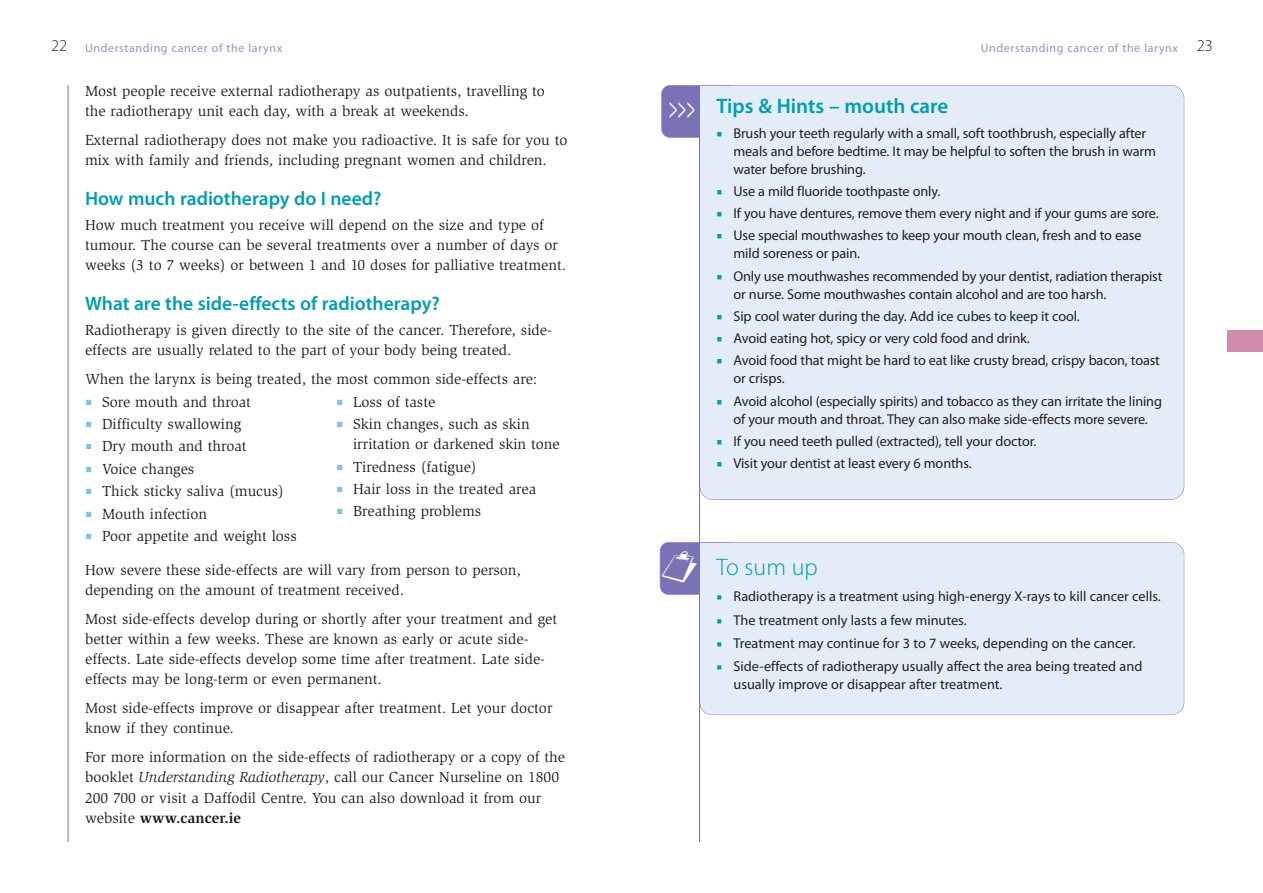
<style>
.page{position:relative;width:1263px;height:893px;background:#fff}
.page>*{position:absolute;margin:0;border:0;box-sizing:border-box;transform-origin:0 0}
.t1{font:300 24px "Myriad Pro";color:#009dad}
.t2{font:600 21px "Myriad Pro";color:#009dad}
.t3{font:600 19.5px "Myriad Pro";color:#009dad}
.t4{font:300 16.5px "Myriad Pro";color:#231f20}
.t5{font:15px/20.2px "Slimbach Std";color:#231f20}
.t6{font:14.25px/18px "Myriad Pro";letter-spacing:-.01em;color:#231f20}
.t7{font:12px "Myriad Pro";letter-spacing:.05em;color:#9c8dc3}
.s1{font-weight:300;font-size:16.5px;color:#231f20}
.s2{font-weight:400;font-size:30px;color:#fff}
.s3{font-family:"Minion Pro";font-size:15px;color:#009dad}
.s4{font-family:"Minion Pro";font-size:18px;color:#81c6d0}
.s5{font-style:italic}
.s6{font-weight:700}
.s7{color:#fff}
.s8{font-family:"Minion Pro";color:#009dad}
</style>
<div class="page">
<hr style="left:699px;top:85px;width:1px;height:757px;background:#7a72b4">
<hr style="left:68px;top:85px;width:1px;height:757px;background:#7a72b4">
<div style="left:662px;top:85px;width:75px;height:52px;background:#7a72b4;border-radius:9px"></div>
<div style="left:661px;top:85px;width:76px;height:53px;border:1px solid #7a72b4;border-radius:9px"></div>
<div style="left:699px;top:85px;width:485px;height:415px;background:#e4edf7"></div>
<div style="left:660px;top:542px;width:75px;height:52px;background:#7a72b4;border-radius:9px"></div>
<div style="left:660px;top:542px;width:76px;height:53px;border:1px solid #7a72b4;border-radius:9px"></div>
<div style="left:699px;top:542px;width:485px;height:173px;background:#e4edf7"></div>
<div style="left:1227px;top:331px;width:36px;height:21px;background:#ce8baa"></div>
<p class="t4" style="left:51px;top:39px;width:18px">22</p>
<p class="t7" style="left:85px;top:43px;width:199px">Understanding cancer of the larynx</p>
<p class="t7" style="left:981px;top:43px;width:233px">Understanding cancer of the larynx <span class="s1">23</span></p>
<p class="t5" style="left:85px;top:82px;width:461px">Most people receive external radiotherapy as outpatients, travelling to the radiotherapy unit each day, with a break at weekends.</p>
<p class="t5" style="left:85px;top:131px;width:484px">External radiotherapy does not make you radioactive. It is safe for you to mix with family and friends, including pregnant women and children.</p>
<h3 class="t3" style="left:85px;top:191px;width:298px">How much radiotherapy do I need?</h3>
<p class="t5" style="left:85px;top:216px;width:483px">How much treatment you receive will depend on the size and type of tumour. The course can be several treatments over a number of days or weeks (3 to 7 weeks) or between 1 and 10 doses for palliative treatment.</p>
<h3 class="t3" style="left:85px;top:296px;width:356px">What are the side-effects of radiotherapy?</h3>
<p class="t5" style="left:85px;top:321px;width:468px">Radiotherapy is given directly to the site of the cancer. Therefore, side&shy;effects are usually related to the part of your body being treated.</p>
<p class="t5" style="left:85px;top:370px;width:454px">When the larynx is being treated, the most common side-effects are:</p>
<h2 class="t2" style="left:669px;top:98px;width:281px"><span class="s2">&gt;&gt;&gt;</span> Tips &amp; Hints – mouth care</h2>
<p class="t6" style="left:733px;top:125px;width:424px;text-indent:-17px"><span class="s3">■</span> Brush your teeth regularly with a small, soft toothbrush, especially after meals and before bedtime. It may be helpful to soften the brush in warm water before brushing.</p>
<p class="t6" style="left:716px;top:183px;width:225px"><span class="s3">■</span> Use a mild fluoride toothpaste only.</p>
<p class="t6" style="left:716px;top:205px;width:444px"><span class="s3">■</span> If you have dentures, remove them every night and if your gums are sore.</p>
<p class="t6" style="left:733px;top:228px;width:409px;text-indent:-17px"><span class="s3">■</span> Use special mouthwashes to keep your mouth clean, fresh and to ease mild soreness or pain.</p>
<p class="t6" style="left:733px;top:268px;width:430px;text-indent:-17px"><span class="s3">■</span> Only use mouthwashes recommended by your dentist, radiation therapist or nurse. Some mouthwashes contain alcohol and are too harsh.</p>
<p class="t6" style="left:716px;top:308px;width:365px"><span class="s3">■</span> Sip cool water during the day. Add ice cubes to keep it cool.</p>
<p class="t6" style="left:716px;top:330px;width:315px"><span class="s3">■</span> Avoid eating hot, spicy or very cold food and drink.</p>
<p class="t6" style="left:733px;top:353px;width:428px;text-indent:-17px"><span class="s3">■</span> Avoid food that might be hard to eat like crusty bread, crispy bacon, toast or crisps.</p>
<p class="t6" style="left:716px;top:393px;width:447px;text-align:center"><span class="s3">■</span> Avoid alcohol (especially spirits) and tobacco as they can irritate the lining of your mouth and throat. They can also make side-effects more severe.</p>
<p class="t6" style="left:716px;top:433px;width:321px"><span class="s3">■</span> If you need teeth pulled (extracted), tell your doctor.</p>
<p class="t6" style="left:716px;top:455px;width:257px"><span class="s3">■</span> Visit your dentist at least every 6 months.</p>
<p class="t5" style="left:336px;top:393px;width:101px"><span class="s4">■</span> Loss of taste</p>
<p class="t5" style="left:353px;top:415px;width:208px;text-indent:-17px"><span class="s4">■</span> Skin changes, such as skin irritation or darkened skin tone</p>
<p class="t5" style="left:336px;top:458px;width:142px"><span class="s4">■</span> Tiredness (fatigue)</p>
<p class="t5" style="left:336px;top:480px;width:202px"><span class="s4">■</span> Hair loss in the treated area</p>
<p class="t5" style="left:336px;top:502px;width:147px"><span class="s4">■</span> Breathing problems</p>
<p class="t5" style="left:85px;top:393px;width:167px"><span class="s4">■</span> Sore mouth and throat</p>
<p class="t5" style="left:85px;top:415px;width:158px"><span class="s4">■</span> Difficulty swallowing</p>
<p class="t5" style="left:85px;top:437px;width:163px"><span class="s4">■</span> Dry mouth and throat</p>
<p class="t5" style="left:85px;top:460px;width:111px"><span class="s4">■</span> Voice changes</p>
<p class="t5" style="left:85px;top:482px;width:201px"><span class="s4">■</span> Thick sticky saliva (mucus)</p>
<p class="t5" style="left:85px;top:505px;width:124px"><span class="s4">■</span> Mouth infection</p>
<p class="t5" style="left:85px;top:527px;width:213px"><span class="s4">■</span> Poor appetite and weight loss</p>
<p class="t5" style="left:85px;top:561px;width:437px">How severe these side-effects are will vary from person to person, depending on the amount of treatment received.</p>
<p class="t5" style="left:85px;top:610px;width:474px">Most side-effects develop during or shortly after your treatment and get better within a few weeks. These are known as early or acute side&shy;effects. Late side-effects develop some time after treatment. Late side&shy;effects may be long-term or even permanent.</p>
<p class="t5" style="left:85px;top:699px;width:469px">Most side-effects improve or disappear after treatment. Let your doctor know if they continue.</p>
<p class="t5" style="left:85px;top:748px;width:481px">For more information on the side-effects of radiotherapy or a copy of the booklet <span class="s5">Understanding Radiotherapy</span>, call our Cancer Nurseline on 1800<br>200 700 or visit a Daffodil Centre. You can also download it from our website <span class="s6">www.cancer.ie</span></p>
<h1 class="t1" style="left:658px;top:558px;width:161px"><span class="s7">▪</span> To sum up</h1>
<p class="t6" style="left:716px;top:589px;width:446px"><span class="s8">■</span> Radiotherapy is a treatment using high-energy X-rays to kill cancer cells.</p>
<p class="t6" style="left:716px;top:612px;width:252px"><span class="s8">■</span> The treatment only lasts a few minutes.</p>
<p class="t6" style="left:716px;top:635px;width:420px"><span class="s8">■</span> Treatment may continue for 3 to 7 weeks, depending on the cancer.</p>
<p class="t6" style="left:733px;top:659px;width:410px;text-indent:-17px"><span class="s8">■</span> Side-effects of radiotherapy usually affect the area being treated and usually improve or disappear after treatment.</p>
</div>
